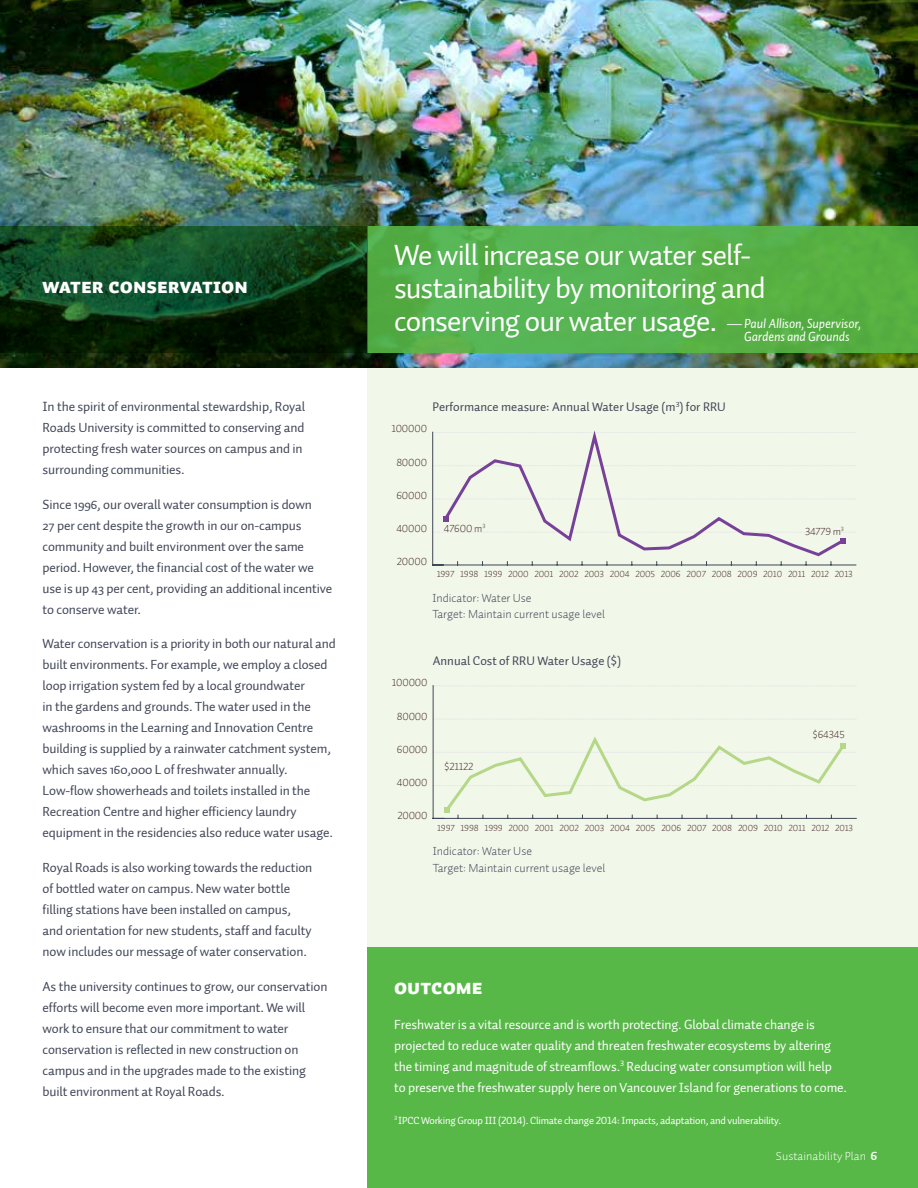
<style>
.page{position:relative;width:918px;height:1188px;background:#fff}
.page>*{position:absolute;margin:0;border:0;box-sizing:border-box;transform-origin:0 0}
.t1{font:30px/33px "Auto 1";letter-spacing:-.03em;color:#fff}
.t2{font:21px "Auto 1 Black Sm Cp";color:#fff}
.t3{font:13.5px/21px "Auto 1";letter-spacing:-.01em;color:#404657}
.t4{font:13.5px/21px "Auto 1";letter-spacing:-.01em;color:#fff}
.t5{font:italic 13.5px/13.5px "Auto 1";letter-spacing:-.01em;color:#fff;text-align:center}
.t6{font:12.75px "Auto 1 Regular LF";color:#404657}
.t7{font:300 12px/16.5px "Auto 1";color:#404657}
.t8{font:12px "Auto 1 Light LF";color:#fff}
.t9{font:10.5px "Auto 1 Regular LF";letter-spacing:-.02em;color:#fff}
.t10{font:10.5px "Auto 1 Light LF";letter-spacing:-.01em;color:#472a2b}
.t11{font:9px "Auto 1 Light LF";letter-spacing:-.01em;color:#472a2b}
.s1{font-family:"Auto 1 Bold LF"}
</style>
<div class="page">
<div style="left:367px;top:340px;width:551px;height:607px;background:#f1f7e9"></div>
<img style="left:0;top:0;width:918px;height:367px">
<div style="left:367px;top:947px;width:551px;height:241px;background:#57b847"></div>
<div style="left:367px;top:226px;width:551px;height:127px;background:#57b847"></div>
<svg style="left:0;top:226px;width:367px;height:127px;background:#0d3817"></svg>
<hr style="left:433px;top:686px;width:1px;height:132px;background:#404657">
<svg style="left:433px;top:733px;width:423px;height:86px"></svg>
<hr style="left:433px;top:565px;width:423px;height:1px;background:#404657">
<hr style="left:432px;top:432px;width:1px;height:133px;background:#404657">
<svg style="left:441px;top:430px;width:406px;height:127px"></svg>
<svg style="left:443px;top:516px;width:5px;height:5px"></svg>
<svg style="left:840px;top:539px;width:6px;height:5px"></svg>
<h2 class="t2" style="left:43px;top:274px;width:207px">Water Conservation</h2>
<h1 class="t1" style="left:394px;top:239px;width:373px">We will increase our water self&shy;sustainability by monitoring and conserving our water usage.</h1>
<p class="t5" style="left:727px;top:316px;width:135px">— Paul Allison, Supervisor,<br>Gardens and Grounds</p>
<p class="t6" style="left:432px;top:399px;width:295px">Performance measure: Annual Water Usage (m<sup>3</sup>) for RRU</p>
<p class="t3" style="left:43px;top:397px;width:264px">In the spirit of environmental stewardship, Royal Roads University is committed to conserving and protecting fresh water sources on campus and in surrounding communities.</p>
<p class="t3" style="left:43px;top:494px;width:291px">Since 1996, our overall water consumption is down<br>27 per cent despite the growth in our on-campus community and built environment over the same period. However, the financial cost of the water we use is up 43 per cent, providing an additional incentive to conserve water.</p>
<p class="t3" style="left:43px;top:634px;width:295px">Water conservation is a priority in both our natural and built environments. For example, we employ a closed loop irrigation system fed by a local groundwater<br>in the gardens and grounds. The water used in the washrooms in the Learning and Innovation Centre building is supplied by a rainwater catchment system, which saves 160,000 L of freshwater annually.<br>Low-flow showerheads and toilets installed in the Recreation Centre and higher efficiency laundry equipment in the residencies also reduce water usage.</p>
<p class="t3" style="left:43px;top:857px;width:271px">Royal Roads is also working towards the reduction of bottled water on campus. New water bottle filling stations have been installed on campus, and orientation for new students, staff and faculty now includes our message of water conservation.</p>
<p class="t3" style="left:43px;top:976px;width:286px">As the university continues to grow, our conservation efforts will become even more important. We will work to ensure that our commitment to water conservation is reflected in new construction on campus and in the upgrades made to the existing built environment at Royal Roads.</p>
<h2 class="t2" style="left:394px;top:975px;width:90px">OUTCOME</h2>
<p class="t10" style="left:391px;top:422px;width:37px">100000</p>
<p class="t10" style="left:396px;top:455px;width:32px">80000</p>
<p class="t10" style="left:396px;top:489px;width:32px">60000</p>
<p class="t10" style="left:396px;top:522px;width:32px">40000</p>
<p class="t10" style="left:397px;top:555px;width:32px">20000</p>
<p class="t10" style="left:444px;top:521px;width:43px">47600 m<sup>3</sup></p>
<p class="t10" style="left:805px;top:524px;width:41px">34779 m<sup>3</sup></p>
<p class="t11" style="left:437px;top:569px;width:417px">1997 1998 1999 2000 2001 2002 2003 2004 2005 2006 2007 2008 2009 2010 2011 2012 2013</p>
<p class="t7" style="left:432px;top:589px;width:174px">Indicator: Water Use<br>Target: Maintain current usage level</p>
<p class="t6" style="left:433px;top:652px;width:190px">Annual Cost of RRU Water Usage ($)</p>
<p class="t10" style="left:392px;top:676px;width:37px">100000</p>
<p class="t10" style="left:397px;top:709px;width:32px">80000</p>
<p class="t10" style="left:397px;top:743px;width:32px">60000</p>
<p class="t10" style="left:397px;top:776px;width:32px">40000</p>
<p class="t10" style="left:397px;top:809px;width:32px">20000</p>
<p class="t10" style="left:813px;top:728px;width:34px">$64345</p>
<p class="t10" style="left:445px;top:760px;width:30px">$21122</p>
<p class="t11" style="left:437px;top:822px;width:417px">1997 1998 1999 2000 2001 2002 2003 2004 2005 2006 2007 2008 2009 2010 2011 2012 2013</p>
<p class="t7" style="left:433px;top:843px;width:174px">Indicator: Water Use<br>Target: Maintain current usage level</p>
<p class="t4" style="left:394px;top:1014px;width:454px">Freshwater is a vital resource and is worth protecting. Global climate change is projected to reduce water quality and threaten freshwater ecosystems by altering the timing and magnitude of streamflows.<sup>3</sup> Reducing water consumption will help<br>to preserve the freshwater supply here on Vancouver Island for generations to come.</p>
<p class="t9" style="left:394px;top:1114px;width:388px"><sup>3</sup> IPCC Working Group III (2014). Climate change 2014: Impacts, adaptation, and vulnerability.</p>
<p class="t8" style="left:776px;top:1148px;width:103px">Sustainability Plan <span class="s1">6</span></p>
</div>
